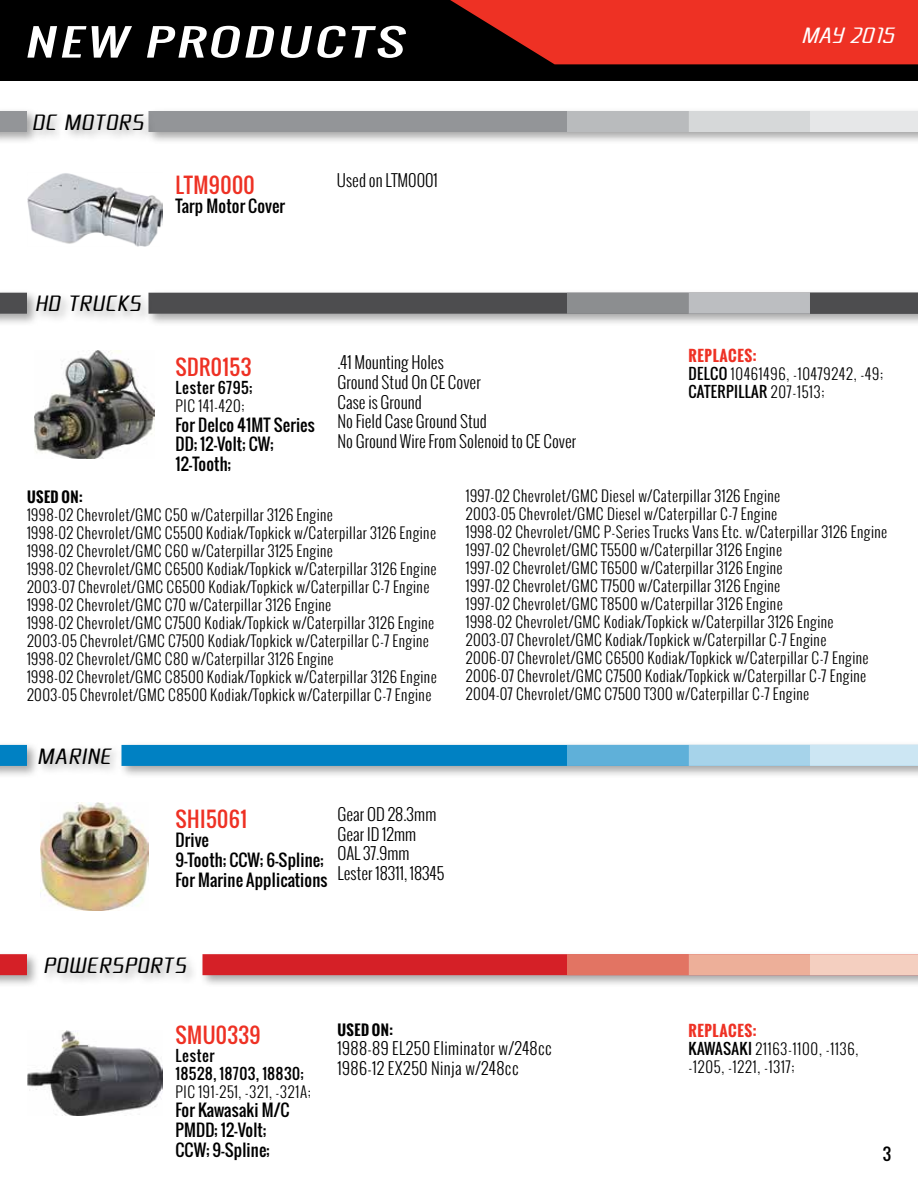
<style>
.page{position:relative;width:918px;height:1188px;background:#fff}
.page>*{position:absolute;margin:0;border:0;box-sizing:border-box;transform-origin:0 0}
.t1{font:italic 36px "Oswald";color:#fff;scale:1.5 1}
.t2{font:21px "Acute";letter-spacing:.025em;color:#000}
.t3{font:21px "Oswald";letter-spacing:.02em;color:#ee3124}
.t4{font:21px "Acute";color:#fff}
.t5{font:300 16.5px/19.8px "Oswald";color:#000}
.t6{font:16.5px/19.8px "Oswald";letter-spacing:.01em;color:#000}
.t7{font:300 16.5px/19.8px "Oswald";letter-spacing:.025em;color:#000}
.t8{font:300 15px/18px "Oswald";letter-spacing:.025em;color:#000}
.t9{font:300 15px/18px "Oswald";letter-spacing:.05em;color:#000}
.t10{font:15px/18px "Oswald";letter-spacing:.04em;color:#000}
.t11{font:300 15px "Oswald";letter-spacing:.045em;color:#000}
.t12{font:700 14.25px "Oswald";letter-spacing:.03em;color:#000}
.s1{font-weight:700;color:#ee3124}
.s2{font-weight:400}
</style>
<div class="page">
<div style="left:0;top:0;width:918px;height:81px;background:#000"></div>
<svg style="left:450px;top:0;width:468px;height:64px;background:#d32b1f"></svg>
<div style="left:0;top:951px;width:40px;height:37px;background:#000;opacity:.35"></div>
<div style="left:0;top:954px;width:27px;height:21px;background:#d52027"></div>
<div style="left:199px;top:951px;width:719px;height:37px;background:#000;opacity:.35"></div>
<div style="left:203px;top:954px;width:715px;height:21px;background:#d52027"></div>
<div style="left:567px;top:954px;width:122px;height:21px;background:#e27463"></div>
<div style="left:689px;top:954px;width:121px;height:21px;background:#edaf99"></div>
<div style="left:810px;top:954px;width:108px;height:21px;background:#f4cfc0"></div>
<div style="left:42px;top:954px;width:156px;height:32px;background:#000;opacity:.35"></div>
<img style="left:27px;top:1030px;width:135px;height:85px">
<img style="left:40px;top:803px;width:109px;height:108px">
<img style="left:35px;top:350px;width:119px;height:108px">
<img style="left:27px;top:173px;width:135px;height:73px">
<div style="left:0;top:289px;width:40px;height:37px;background:#000;opacity:.35"></div>
<div style="left:0;top:293px;width:27px;height:21px;background:#4d4d4f"></div>
<div style="left:145px;top:289px;width:773px;height:37px;background:#000;opacity:.35"></div>
<div style="left:149px;top:293px;width:769px;height:21px;background:#4d4d4f"></div>
<div style="left:567px;top:293px;width:122px;height:21px;background:#8c8e90"></div>
<div style="left:689px;top:293px;width:121px;height:21px;background:#bcbec1"></div>
<div style="left:34px;top:292px;width:119px;height:32px;background:#000;opacity:.35"></div>
<div style="left:0;top:741px;width:40px;height:38px;background:#000;opacity:.35"></div>
<div style="left:0;top:745px;width:27px;height:21px;background:#0081c3"></div>
<div style="left:118px;top:741px;width:800px;height:38px;background:#000;opacity:.35"></div>
<div style="left:122px;top:745px;width:796px;height:21px;background:#0081c3"></div>
<div style="left:567px;top:745px;width:122px;height:21px;background:#5fb0d9"></div>
<div style="left:689px;top:745px;width:121px;height:21px;background:#a6d3ea"></div>
<div style="left:810px;top:745px;width:108px;height:21px;background:#cce6f3"></div>
<div style="left:36px;top:744px;width:88px;height:32px;background:#000;opacity:.35"></div>
<div style="left:0;top:108px;width:40px;height:37px;background:#000;opacity:.35"></div>
<div style="left:0;top:111px;width:27px;height:21px;background:#939598"></div>
<div style="left:145px;top:108px;width:773px;height:37px;background:#000;opacity:.35"></div>
<div style="left:148px;top:111px;width:770px;height:21px;background:#939598"></div>
<div style="left:567px;top:111px;width:122px;height:21px;background:#b9bbbd"></div>
<div style="left:689px;top:111px;width:121px;height:21px;background:#d6d8d9"></div>
<div style="left:810px;top:111px;width:108px;height:21px;background:#e6e7e8"></div>
<div style="left:31px;top:110px;width:125px;height:32px;background:#000;opacity:.35"></div>
<h1 class="t1" style="left:24px;top:15px;width:261px">NEW PRODUCTS</h1>
<h2 class="t4" style="left:801px;top:22px;width:97px">MAY 2015</h2>
<h2 class="t2" style="left:32px;top:109px;width:113px">DC MOTORS</h2>
<h2 class="t2" style="left:35px;top:290px;width:108px">HD TRUCKS</h2>
<h2 class="t3" style="left:176px;top:169px;width:81px">LTM9000</h2>
<p class="t6" style="left:176px;top:196px;width:111px">Tarp Motor Cover</p>
<p class="t5" style="left:337px;top:170px;width:102px">Used on LTM0001</p>
<h2 class="t3" style="left:176px;top:351px;width:77px">SDR0153</h2>
<p class="t10" style="left:176px;top:378px;width:78px">Lester 6795;</p>
<p class="t8" style="left:176px;top:397px;width:70px">PIC 141-420;</p>
<p class="t6" style="left:176px;top:415px;width:141px">For Delco 41MT Series<br>DD; 12-Volt; CW;<br>12-Tooth;</p>
<p class="t5" style="left:337px;top:352px;width:241px">.41 Mounting Holes<br>Ground Stud On CE Cover<br>Case is Ground<br>No Field Case Ground Stud<br>No Ground Wire From Solenoid to CE Cover</p>
<p class="t9" style="left:689px;top:346px;width:196px"><span class="s1">REPLACES:<br></span><span class="s2">DELCO</span> 10461496, -10479242, -49;<br><span class="s2">CATERPILLAR</span> 207-1513;</p>
<p class="t12" style="left:27px;top:486px;width:57px">USED ON:</p>
<p class="t8" style="left:27px;top:506px;width:411px">1998-02 Chevrolet/GMC C50 w/Caterpillar 3126 Engine<br>1998-02 Chevrolet/GMC C5500 Kodiak/Topkick w/Caterpillar 3126 Engine 1998-02 Chevrolet/GMC C60 w/Caterpillar 3125 Engine<br>1998-02 Chevrolet/GMC C6500 Kodiak/Topkick w/Caterpillar 3126 Engine 2003-07 Chevrolet/GMC C6500 Kodiak/Topkick w/Caterpillar C-7 Engine 1998-02 Chevrolet/GMC C70 w/Caterpillar 3126 Engine<br>1998-02 Chevrolet/GMC C7500 Kodiak/Topkick w/Caterpillar 3126 Engine 2003-05 Chevrolet/GMC C7500 Kodiak/Topkick w/Caterpillar C-7 Engine 1998-02 Chevrolet/GMC C80 w/Caterpillar 3126 Engine<br>1998-02 Chevrolet/GMC C8500 Kodiak/Topkick w/Caterpillar 3126 Engine 2003-05 Chevrolet/GMC C8500 Kodiak/Topkick w/Caterpillar C-7 Engine</p>
<h2 class="t2" style="left:37px;top:742px;width:75px">MARINE</h2>
<h2 class="t3" style="left:176px;top:803px;width:73px">SHI5061</h2>
<p class="t6" style="left:176px;top:830px;width:154px">Drive<br>9-Tooth; CCW; 6-Spline;<br>For Marine Applications</p>
<p class="t5" style="left:337px;top:804px;width:108px">Gear OD 28.3mm<br>Gear ID 12mm<br>OAL 37.9mm<br>Lester 18311, 18345</p>
<p class="t8" style="left:466px;top:487px;width:423px">1997-02 Chevrolet/GMC Diesel w/Caterpillar 3126 Engine<br>2003-05 Chevrolet/GMC Diesel w/Caterpillar C-7 Engine<br>1998-02 Chevrolet/GMC P-Series Trucks Vans Etc. w/Caterpillar 3126 Engine 1997-02 Chevrolet/GMC T5500 w/Caterpillar 3126 Engine<br>1997-02 Chevrolet/GMC T6500 w/Caterpillar 3126 Engine<br>1997-02 Chevrolet/GMC T7500 w/Caterpillar 3126 Engine<br>1997-02 Chevrolet/GMC T8500 w/Caterpillar 3126 Engine<br>1998-02 Chevrolet/GMC Kodiak/Topkick w/Caterpillar 3126 Engine<br>2003-07 Chevrolet/GMC Kodiak/Topkick w/Caterpillar C-7 Engine<br>2006-07 Chevrolet/GMC C6500 Kodiak/Topkick w/Caterpillar C-7 Engine 2006-07 Chevrolet/GMC C7500 Kodiak/Topkick w/Caterpillar C-7 Engine 2004-07 Chevrolet/GMC C7500 T300 w/Caterpillar C-7 Engine</p>
<h2 class="t2" style="left:43px;top:952px;width:144px">POWERSPORTS</h2>
<h2 class="t3" style="left:176px;top:1019px;width:87px">SMU0339</h2>
<p class="t10" style="left:176px;top:1046px;width:130px">Lester<br>18528, 18703, 18830;</p>
<p class="t11" style="left:176px;top:1081px;width:137px">PIC 191-251, -321, -321A;</p>
<p class="t6" style="left:176px;top:1100px;width:116px">For Kawasaki M/C<br>PMDD; 12-Volt;<br>CCW; 9-Spline;</p>
<p class="t12" style="left:338px;top:1019px;width:57px">USED ON:</p>
<p class="t7" style="left:338px;top:1039px;width:216px">1988-89 EL250 Eliminator w/248cc<br>1986-12 EX250 Ninja w/248cc</p>
<p class="t9" style="left:689px;top:1021px;width:171px"><span class="s1">REPLACES:<br></span><span class="s2">KAWASAKI</span> 21163-1100, -1136, -1205, -1221, -1317;</p>
<p class="t6" style="left:883px;top:1144px;width:10px">3</p>
</div>
